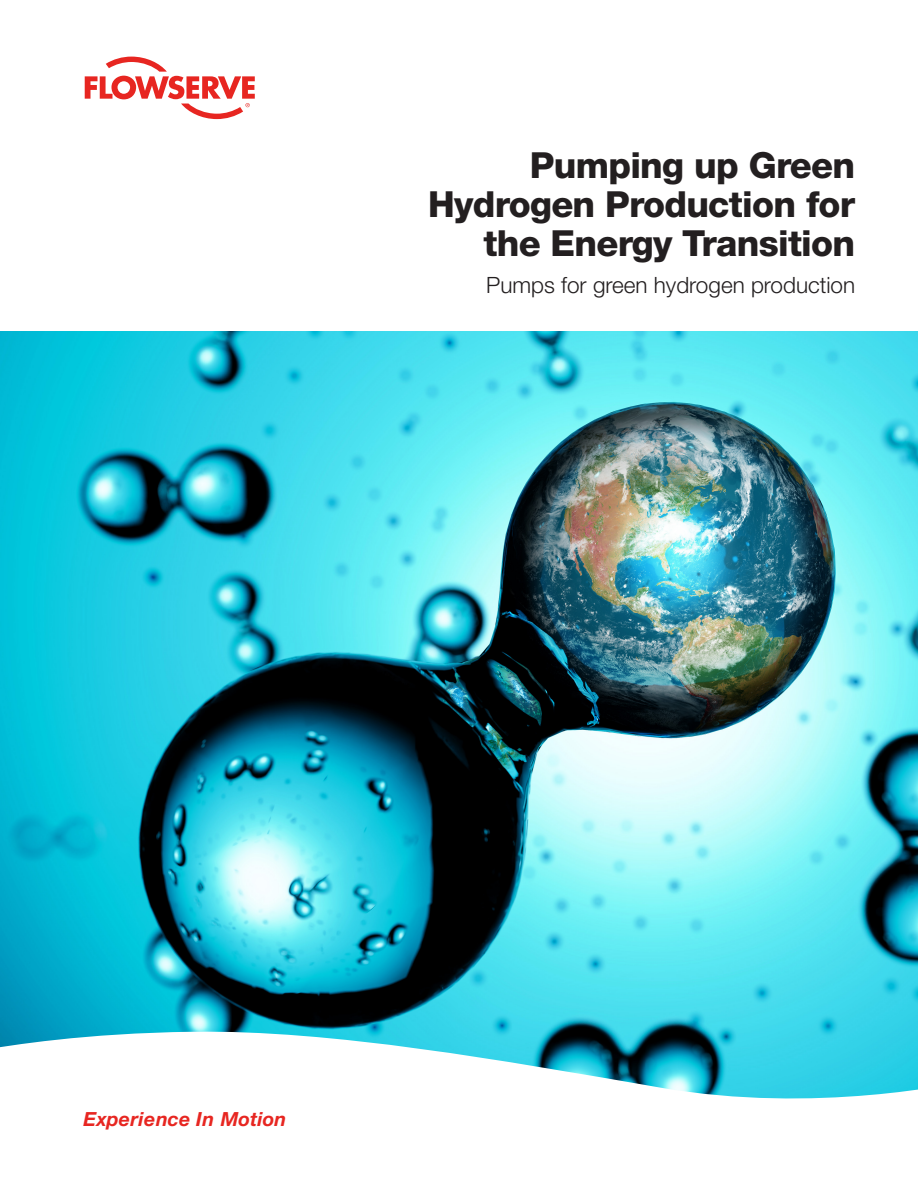
<style>
.page{position:relative;width:918px;height:1188px;background:#fff}
.page>*{position:absolute;margin:0;border:0;box-sizing:border-box;transform-origin:0 0}
.t1{font:800 36px/39px "Helvetica Neue LT Std";letter-spacing:-.02em;color:#231f20;text-align:right}
.t2{font:300 22.5px "Helvetica Neue LT Std";color:#231f20}
.t3{font:italic 700 19.5px "Helvetica Neue LT Std";letter-spacing:.015em;color:#e72621}
</style>
<div class="page">
<svg style="left:85px;top:57px;width:170px;height:62px"></svg>
<img style="left:0;top:332px;width:918px;height:698px">
<svg style="left:0;top:1030px;width:918px;height:69px"></svg>
<p class="t1" style="left:428px;top:146px;width:428px">Pumping up Green<br>Hydrogen Production for the Energy Transition</p>
<p class="t2" style="left:486px;top:272px;width:370px">Pumps for green hydrogen production</p>
<p class="t3" style="left:84px;top:1107px;width:205px">Experience In Motion</p>
</div>
